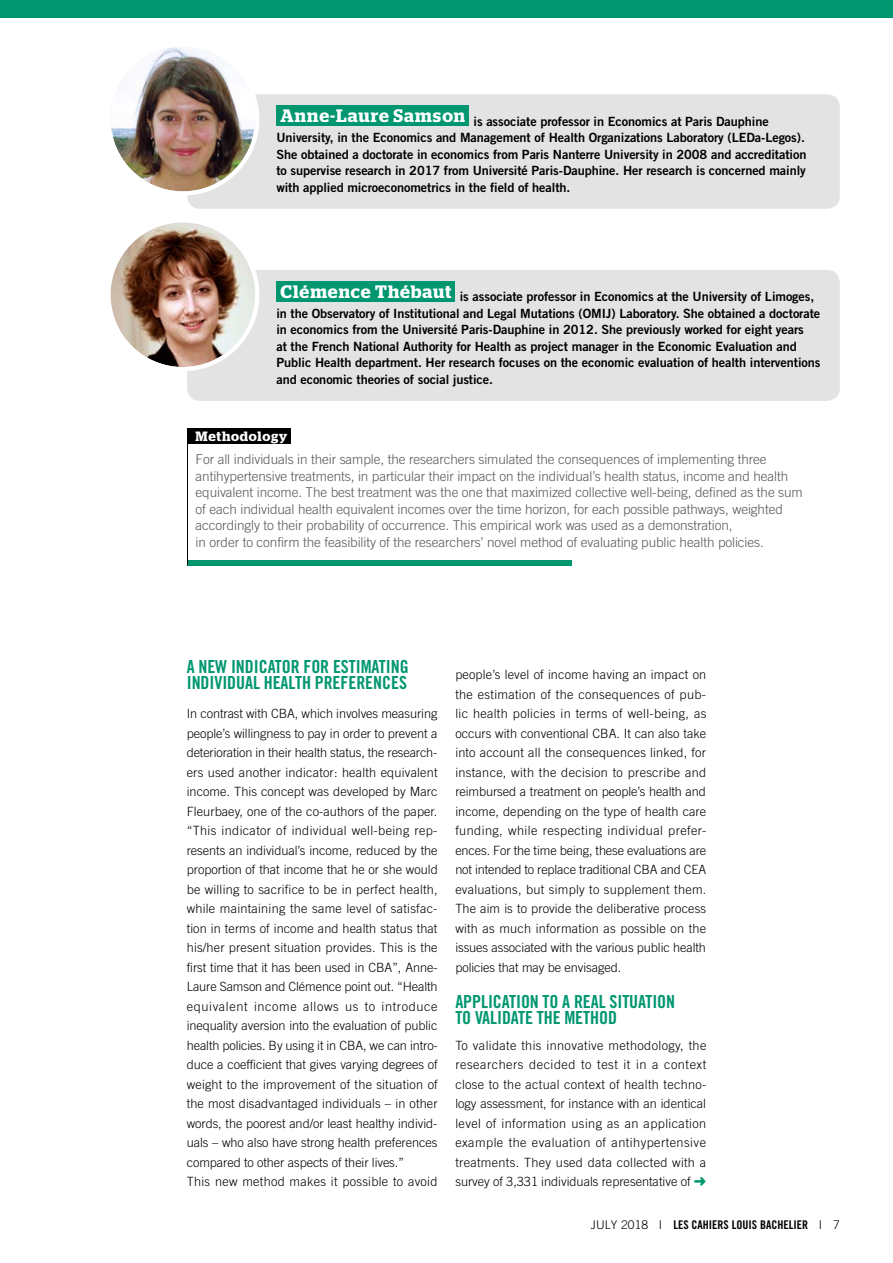
<style>
.page{position:relative;width:893px;height:1263px;background:#fff}
.page>*{position:absolute;margin:0;border:0;box-sizing:border-box;transform-origin:0 0}
.t1{font:18px/16.5px "Trade Gothic LT Std Bd Cn 20";letter-spacing:-.005em;color:#009770}
.t2{font:300 13.5px/16.5px "Trade Gothic LT Std";letter-spacing:-.005em;color:#575756}
.t3{font:600 13.5px "Stag";letter-spacing:.05em;color:#fff}
.t4{font:300 12.75px/19.5px "Trade Gothic LT Std";color:#000;text-align:justify}
.t5{font:12.75px/16.5px "Trade Gothic LT Std Bd 2";letter-spacing:-.005em;color:#000}
.t6{font:12px "Trade Gothic LT Std Bd Cn 20";color:#000}
.s1{color:#009770}
.s2{font-family:"Trade Gothic LT Std";font-weight:300}
</style>
<div class="page">
<div style="left:187px;top:428px;width:104px;height:16px;background:#000"></div>
<div style="left:0;top:0;width:893px;height:17px;background:#009770"></div>
<div style="left:188px;top:560px;width:384px;height:6px;background:#009770"></div>
<hr style="left:187px;top:432px;width:1px;height:134px;background:#000">
<div style="left:187px;top:94px;width:653px;height:115px;background:#e3e3e3;border-radius:13px"></div>
<div style="left:187px;top:270px;width:653px;height:131px;background:#e3e3e3;border-radius:13px"></div>
<div style="left:276px;top:106px;width:192px;height:20px;background:#009770"></div>
<div style="left:276px;top:281px;width:179px;height:20px;background:#009770"></div>
<svg style="left:108px;top:45px;width:149px;height:148px"></svg>
<img style="left:111px;top:47px;width:144px;height:144px;border-radius:72px">
<div style="left:106px;top:43px;width:153px;height:153px;border:4px solid #fff;border-radius:50%"></div>
<svg style="left:108px;top:220px;width:149px;height:149px"></svg>
<img style="left:111px;top:222px;width:144px;height:145px;border-radius:72px">
<div style="left:106px;top:218px;width:153px;height:153px;border:4px solid #fff;border-radius:50%"></div>
<p class="t5" style="left:276px;top:113px;width:531px;text-indent:4px"><sup>Anne-Laure</sup> <sup>Samson</sup> is associate professor in Economics at Paris Dauphine University, in the Economics and Management of Health Organizations Laboratory (LEDa-Legos).<br>She obtained a doctorate in economics from Paris Nanterre University in 2008 and accreditation to supervise research in 2017 from Université Paris-Dauphine. Her research is concerned mainly with applied microeconometrics in the field of health.</p>
<p class="t5" style="left:276px;top:288px;width:546px;text-indent:4px"><sup>Clémence</sup> <sup>Thébaut</sup> is associate professor in Economics at the University of Limoges, in the Observatory of Institutional and Legal Mutations (OMIJ) Laboratory. She obtained a doctorate in economics from the Université Paris-Dauphine in 2012. She previously worked for eight years<br>at the French National Authority for Health as project manager in the Economic Evaluation and Public Health department. Her research focuses on the economic evaluation of health interventions and economic theories of social justice.</p>
<p class="t3" style="left:196px;top:429px;width:93px">Methodology</p>
<p class="t2" style="left:196px;top:451px;width:609px">For all individuals in their sample, the researchers simulated the consequences of implementing three antihypertensive treatments, in particular their impact on the individual’s health status, income and health equivalent income. The best treatment was the one that maximized collective well-being, defined as the sum of each individual health equivalent incomes over the time horizon, for each possible pathways, weighted accordingly to their probability of occurrence. This empirical work was used as a demonstration,<br>in order to confirm the feasibility of the researchers’ novel method of evaluating public health policies.</p>
<h1 class="t1" style="left:187px;top:658px;width:223px">A NEW INDICATOR FOR ESTIMATING<br>INDIVIDUAL HEALTH PREFERENCES</h1>
<p class="t4" style="left:187px;top:704px;width:253px;text-align:left">In contrast with CBA, which involves measuring people’s willingness to pay in order to prevent a deterioration in their health status, the research&shy;ers used another indicator: health equivalent income. This concept was developed by Marc Fleurbaey, one of the co-authors of the paper. “This indicator of individual well-being rep&shy;resents an individual’s income, reduced by the proportion of that income that he or she would be willing to sacrifice to be in perfect health, while maintaining the same level of satisfac&shy;tion in terms of income and health status that his/her present situation provides. This is the first time that it has been used in CBA”, Anne-Laure Samson and Clémence point out. “Health equivalent income allows us to introduce inequality aversion into the evaluation of public health policies. By using it in CBA, we can intro&shy;duce a coefficient that gives varying degrees of weight to the improvement of the situation of the most disadvantaged individuals – in other words, the poorest and/or least healthy individ&shy;uals – who also have strong health preferences compared to other aspects of their lives.”<br>This new method makes it possible to avoid</p>
<p class="t4" style="left:455px;top:665px;width:253px">people’s level of income having an impact on the estimation of the consequences of pub&shy;lic health policies in terms of well-being, as occurs with conventional CBA. It can also take into account all the consequences linked, for instance, with the decision to prescribe and reimbursed a treatment on people’s health and income, depending on the type of health care funding, while respecting individual prefer&shy;ences. For the time being, these evaluations are not intended to replace traditional CBA and CEA evaluations, but simply to supplement them.<br>The aim is to provide the deliberative process with as much information as possible on the issues associated with the various public health policies that may be envisaged.</p>
<h1 class="t1" style="left:455px;top:993px;width:221px">APPLICATION TO A REAL SITUATION<br>TO VALIDATE THE METHOD</h1>
<p class="t4" style="left:455px;top:1035px;width:253px">To validate this innovative methodology, the researchers decided to test it in a context close to the actual context of health techno&shy;logy assessment, for instance with an identical level of information using as an application example the evaluation of antihypertensive treatments. They used data collected with a survey of 3,331 individuals representative of <span class="s1">➜</span></p>
<p class="t6" style="left:591px;top:1217px;width:250px"><span class="s2">JULY 2018 I</span> LES CAHIERS LOUIS BACHELIER <span class="s2">I 7</span></p>
</div>
